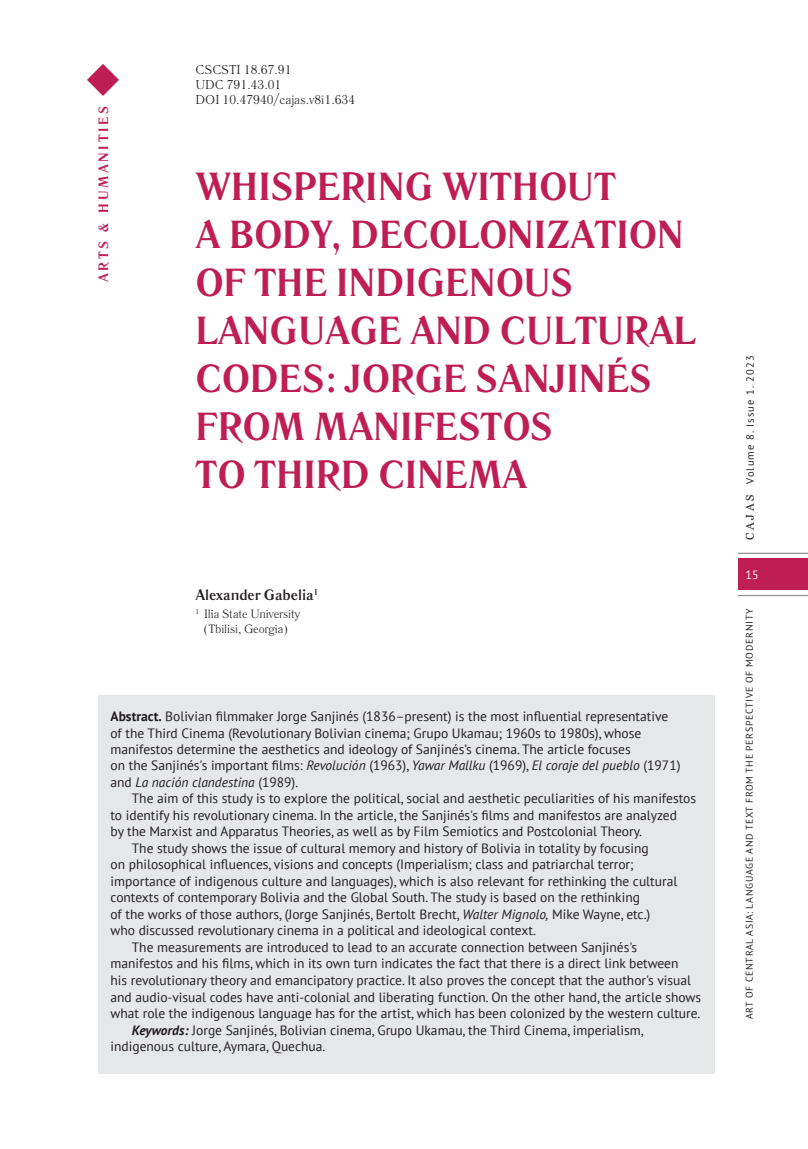
<style>
.page{position:relative;width:808px;height:1149px;background:#fff}
.page>*{position:absolute;margin:0;border:0;box-sizing:border-box;transform-origin:0 0}
.t1{font:700 39px/48px "Literaturnaya C";color:#bf1e54}
.t2{font:700 15px "Literaturnaya";color:#231f20}
.t3{font:13.5px/16.5px "PT Sans";color:#231f20}
.t4{font:700 13.5px "Literaturnaya";letter-spacing:.2em;color:#bf1e54}
.t5{font:12.75px/15.3px "Literaturnaya C";color:#231f20}
.t6{font:12px/14.4px "Literaturnaya";letter-spacing:-.01em;color:#231f20;text-align:center}
.t7{font:12px "PT Sans";color:#fff}
.t8{font:10.5px "PT Sans";letter-spacing:.1em;color:#231f20}
.t9{font:9.75px "PT Sans";letter-spacing:.08em;color:#231f20}
.s1{font-weight:700}
.s2{font-style:italic}
.s3{font-weight:700;font-style:italic}
.s4{font-family:"Georgia";font-size:11.25px}
</style>
<div class="page">
<div style="left:738px;top:558px;width:70px;height:32px;background:#bf1e54"></div>
<hr style="left:738px;top:594px;width:70px;height:2px;background:#939598">
<hr style="left:738px;top:552px;width:70px;height:2px;background:#939598">
<div style="left:98px;top:694px;width:616px;height:378px;background:#e6e7e9"></div>
<svg style="left:87px;top:64px;width:32px;height:32px"></svg>
<svg style="left:615px;top:357px;width:8px;height:6px"></svg>
<p class="t4" style="left:95px;top:282px;width:177px;rotate:-90deg">ARTS &amp; HUMANITIES</p>
<p class="t5" style="left:196px;top:62px;width:161px">CSCSTI 18.67.91<br>UDC 791.43.01<br>DOI 10.47940/cajas.v8i1.634</p>
<h1 class="t1" style="left:196px;top:162px;width:502px">WHISPERING WITHOUT<br>A BODY, DECOLONIZATION<br>OF THE INDIGENOUS<br>LANGUAGE AND CULTURAL<br>CODES: JORGE SANJINES<br>FROM MANIFESTOS<br>TO THIRD CINEMA</h1>
<p class="t2" style="left:196px;top:585px;width:124px">Alexander Gabelia<sup>1</sup></p>
<p class="t6" style="left:196px;top:607px;width:106px"><sup>1</sup> Ilia State University (Tbilisi, Georgia)</p>
<p class="t3" style="left:111px;top:707px;width:571px"><span class="s1">Abstract.</span> Bolivian filmmaker Jorge Sanjinés (1836–present) is the most influential representative of the Third Cinema (Revolutionary Bolivian cinema; Grupo Ukamau; 1960s to 1980s), whose manifestos determine the aesthetics and ideology of Sanjinés’s cinema. The article focuses<br>on the Sanjinés's important films: <span class="s2">Revolución</span> (1963), <span class="s2">Yawar Mallku</span> (1969), <span class="s2">El coraje del pueblo</span> (1971) and <span class="s2">La nación clandestina</span> (1989).</p>
<p class="t3" style="left:132px;top:789px;width:566px">The aim of this study is to explore the political, social and aesthetic peculiarities of his manifestos</p>
<p class="t3" style="left:111px;top:806px;width:568px">to identify his revolutionary cinema. In the article, the Sanjinés's films and manifestos are analyzed</p>
<p class="t3" style="left:111px;top:822px;width:533px">by the Marxist and Apparatus Theories, as well as by Film Semiotics and Postcolonial Theory.</p>
<p class="t3" style="left:132px;top:839px;width:518px">The study shows the issue of cultural memory and history of Bolivia in totality by focusing</p>
<p class="t3" style="left:111px;top:855px;width:525px">on philosophical influences, visions and concepts (Imperialism; class and patriarchal terror;</p>
<p class="t3" style="left:111px;top:872px;width:568px">importance of indigenous culture and languages), which is also relevant for rethinking the cultural</p>
<p class="t3" style="left:111px;top:888px;width:531px">contexts of contemporary Bolivia and the Global South. The study is based on the rethinking</p>
<p class="t3" style="left:111px;top:905px;width:541px">of the works of those authors, (Jorge Sanjinés, Bertolt Brecht, <span class="s2">Walter Mignolo,</span> Mike Wayne, etc.)</p>
<p class="t3" style="left:111px;top:921px;width:427px">who discussed revolutionary cinema in a political and ideological context.</p>
<p class="t3" style="left:132px;top:938px;width:507px">The measurements are introduced to lead to an accurate connection between Sanjinés's</p>
<p class="t3" style="left:111px;top:954px;width:569px">manifestos and his films, which in its own turn indicates the fact that there is a direct link between</p>
<p class="t3" style="left:111px;top:971px;width:582px">his revolutionary theory and emancipatory practice. It also proves the concept that the author's visual</p>
<p class="t3" style="left:111px;top:987px;width:592px">and audio-visual codes have anti-colonial and liberating function. On the other hand, the article shows</p>
<p class="t3" style="left:111px;top:1004px;width:591px">what role the indigenous language has for the artist, which has been colonized by the western culture.</p>
<p class="t3" style="left:132px;top:1020px;width:513px"><span class="s3">Keywords:</span> Jorge Sanjinés, Bolivian cinema, Grupo Ukamau, the Third Cinema, imperialism,</p>
<p class="t3" style="left:111px;top:1037px;width:216px">indigenous culture, Aymara, Quechua.</p>
<p class="t8" style="left:743px;top:540px;width:186px;rotate:-90deg"><span class="s4">C A J A S</span> Volume 8. Issue 1. 2023</p>
<p class="t7" style="left:745px;top:566px;width:15px">15</p>
<p class="t9" style="left:743px;top:1018px;width:411px;rotate:-90deg">ART OF CENTRAL ASIA: LANGUAGE AND TEXT FROM THE PERSPECTIVE OF MODERNITY</p>
</div>
